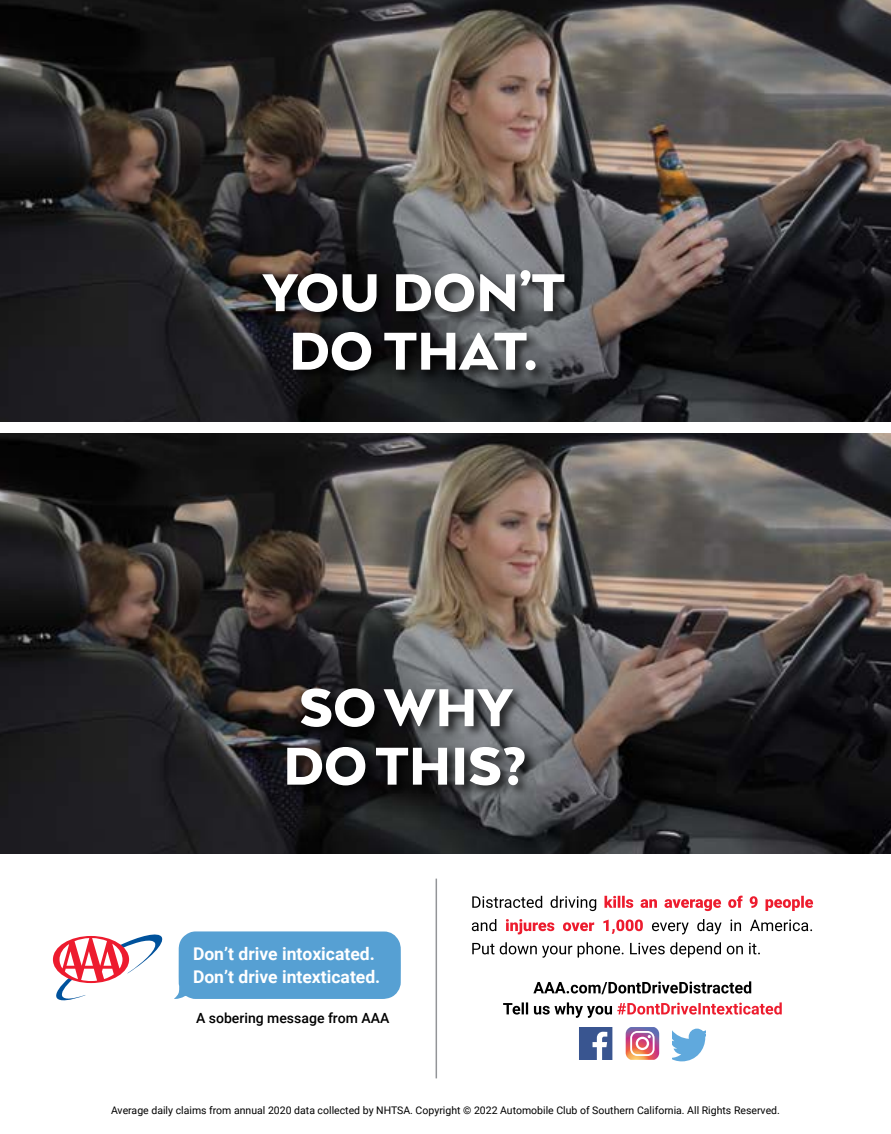
<style>
.page{position:relative;width:891px;height:1134px;background:#fff}
.page>*{position:absolute;margin:0;border:0;box-sizing:border-box;transform-origin:0 0}
.t1{font:700 17.55px/22.8px "Roboto";color:#fff}
.t2{font:500 14.1px "Roboto";color:#000}
.t3{font:10.5px "Roboto";color:#000}
</style>
<div class="page">
<img style="left:0;top:0;width:891px;height:421px">
<img style="left:0;top:433px;width:891px;height:421px">
<svg style="left:472px;top:942px;width:288px;height:16px"></svg>
<svg style="left:652px;top:919px;width:160px;height:15px"></svg>
<svg style="left:506px;top:919px;width:137px;height:15px"></svg>
<svg style="left:472px;top:919px;width:24px;height:12px"></svg>
<svg style="left:605px;top:896px;width:208px;height:15px"></svg>
<svg style="left:472px;top:896px;width:124px;height:15px"></svg>
<svg style="left:503px;top:1002px;width:279px;height:16px"></svg>
<svg style="left:533px;top:981px;width:218px;height:13px"></svg>
<svg style="left:579px;top:1027px;width:33px;height:33px"></svg>
<svg style="left:626px;top:1027px;width:33px;height:33px"></svg>
<svg style="left:672px;top:1029px;width:34px;height:32px"></svg>
<hr style="left:436px;top:879px;width:1px;height:199px;background:#939598">
<div style="left:174px;top:931px;width:227px;height:68px;background:#56a0d3"></div>
<svg style="left:53px;top:934px;width:110px;height:67px"></svg>
<div style="left:260px;top:267px;width:318px;height:116px;background:#000;opacity:.75"></div>
<svg style="left:293px;top:332px;width:243px;height:38px"></svg>
<svg style="left:262px;top:270px;width:302px;height:42px"></svg>
<div style="left:284px;top:685px;width:253px;height:114px;background:#000;opacity:.75"></div>
<svg style="left:287px;top:747px;width:238px;height:38px"></svg>
<svg style="left:301px;top:688px;width:212px;height:39px"></svg>
<h1 class="t1" style="left:193px;top:942px;width:189px">Don’t drive intoxicated.<br>Don’t drive intexticated.</h1>
<h2 class="t2" style="left:196px;top:1008px;width:195px">A sobering message from AAA</h2>
<p class="t3" style="left:111px;top:1103px;width:670px">Average daily claims from annual 2020 data collected by NHTSA. Copyright © 2022 Automobile Club of Southern California. All Rights Reserved.</p>
</div>
